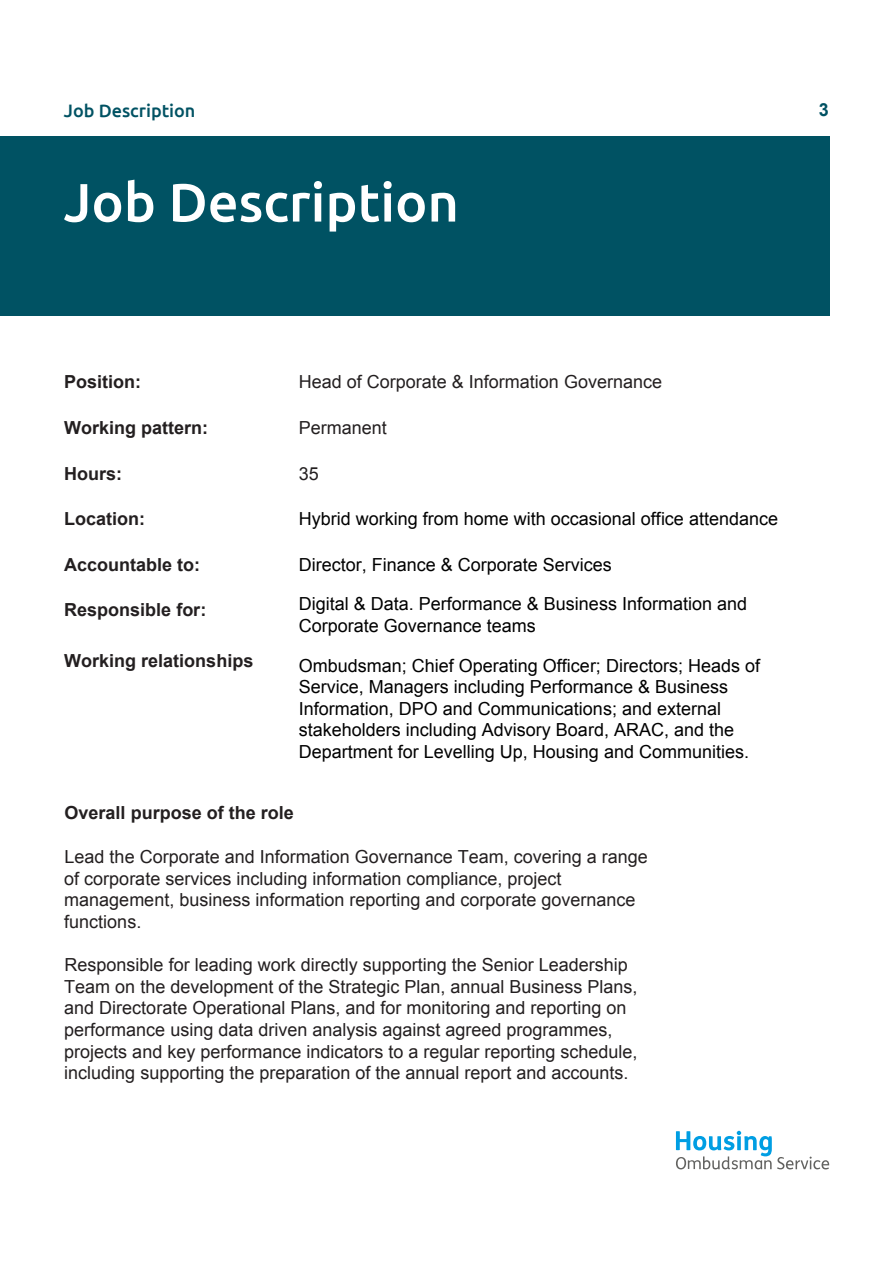
<style>
.page{position:relative;width:893px;height:1263px;background:#fff}
.page>*{position:absolute;margin:0;border:0;box-sizing:border-box;transform-origin:0 0}
.Heading_1{font:500 54px "Ubuntu";color:#fff}
.Body1{font:18px/21.6px "Arial";color:#231f20}
.Body1-2{font:18px/21.6px "Arial";color:#000}
.Body1-3{font:700 18px "Arial";color:#231f20}
.Top_Left{font:500 18px "Ubuntu";color:#005263}
.Body1-4{font:700 18px "Arial";color:#231f20}
.Top_Right{font:700 18px "Arial";color:#005263}
.s1{font-style:inherit}
</style>
<div class="page">
<svg style="left:676px;top:1131px;width:153px;height:38px"></svg>
<div style="left:0;top:136px;width:829px;height:180px;background:#005263"></div>
<p class="Top_Left" style="left:64px;top:99px;width:133px">Job Description</p>
<p class="Top_Right" style="left:819px;top:98px;width:12px">3</p>
<p class="Heading_1" style="left:64px;top:168px;width:397px">Job Description</p>
<p class="Body1-4" style="left:64px;top:370px;width:78px">Position<span class="s1">:</span></p>
<p class="Body1-3" style="left:64px;top:416px;width:145px">Working pattern:</p>
<p class="Body1-3" style="left:64px;top:461px;width:59px">Hours:</p>
<p class="Body1-3" style="left:64px;top:507px;width:82px">Location:</p>
<p class="Body1-3" style="left:64px;top:552px;width:138px">Accountable to:</p>
<p class="Body1-3" style="left:64px;top:598px;width:144px">Responsible for:</p>
<p class="Body1-3" style="left:64px;top:648px;width:191px">Working relationships</p>
<p class="Body1" style="left:299px;top:371px;width:365px">Head of Corporate &amp; Information Governance</p>
<p class="Body1" style="left:299px;top:417px;width:90px">Permanent</p>
<p class="Body1" style="left:299px;top:463px;width:22px">35</p>
<p class="Body1-2" style="left:299px;top:508px;width:481px">Hybrid working from home with occasional office attendance</p>
<p class="Body1-2" style="left:299px;top:545px;width:450px;line-height:39.6px">Director, Finance &amp; Corporate Services<br>Digital &amp; Data. Performance &amp; Business Information and</p>
<p class="Body1-2" style="left:299px;top:606px;width:463px;line-height:39.6px">Corporate Governance teams<br>Ombudsman; Chief Operating Officer; Directors; Heads of</p>
<p class="Body1-2" style="left:299px;top:676px;width:452px">Service, Managers including Performance &amp; Business Information, DPO and Communications; and external stakeholders including Advisory Board, ARAC, and the Department for Levelling Up, Housing and Communities.</p>
<p class="Body1-3" style="left:65px;top:801px;width:231px">Overall purpose of the role</p>
<p class="Body1" style="left:64px;top:846px;width:585px">Lead the Corporate and Information Governance Team, covering a range of corporate services including information compliance, project management, business information reporting and corporate governance functions.</p>
<p class="Body1" style="left:64px;top:954px;width:575px">Responsible for leading work directly supporting the Senior Leadership Team on the development of the Strategic Plan, annual Business Plans, and Directorate Operational Plans, and for monitoring and reporting on performance using data driven analysis against agreed programmes, projects and key performance indicators to a regular reporting schedule, including supporting the preparation of the annual report and accounts.</p>
</div>
